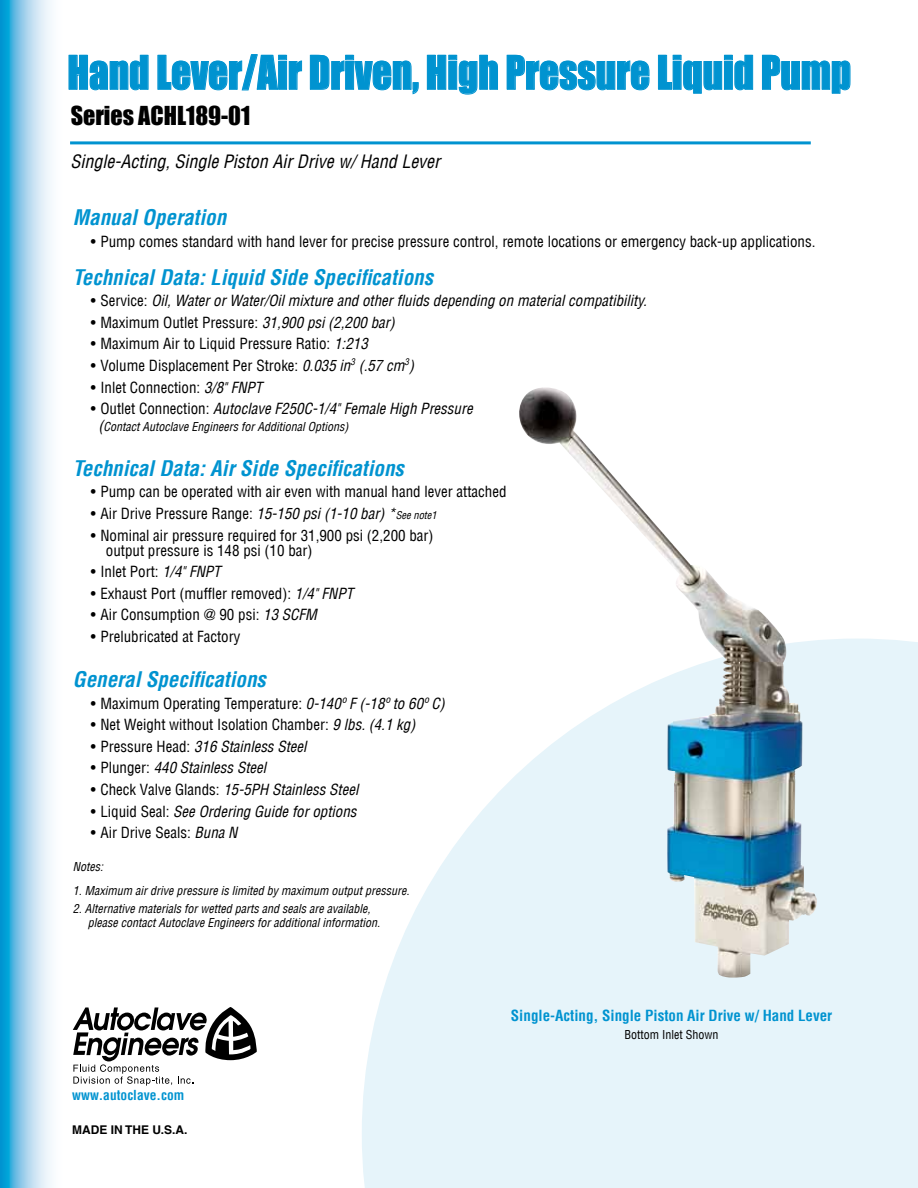
<style>
.page{position:relative;width:918px;height:1188px;background:#fff}
.page>*{position:absolute;margin:0;border:0;box-sizing:border-box;transform-origin:0 0}
.t1{font:42.9px "Impact";color:#0093d0;scale:.91 1}
.t2{font:24px "Impact";color:#000}
.t3{font:italic 700 condensed 21px "Helvetica LT";color:#0093d0}
.t4{font:italic condensed 18px "Helvetica LT";color:#000}
.t5{font:condensed 15px/15px "Helvetica LT";color:#000}
.t6{font:italic condensed 15px "Helvetica LT";color:#000}
.t7{font:700 condensed 15px "Helvetica LT";color:#0093d0}
.t8{font:700 condensed 13.5px "Helvetica LT";color:#0093d0}
.t9{font:italic condensed 12px/13.5px "Helvetica LT";color:#000}
.t10{font:condensed 12px "Helvetica LT";color:#000}
.t11{font:700 12px "Helvetica LT";color:#000}
.s1{font-style:normal}
.s2{font-style:italic}
.s3{font-size:15px}
.s4{font-style:italic;font-size:10.5px}
</style>
<div class="page">
<svg style="left:362px;top:639px;width:556px;height:549px;fill:#e6f4fa"></svg>
<svg style="left:0;top:0;width:52px;height:1188px;background:#8ecdea"></svg>
<svg style="left:73px;top:1007px;width:184px;height:79px"></svg>
<hr style="left:70px;top:141px;width:741px;height:3px;background:#0093d0">
<svg style="left:68px;top:55px;width:81px;height:36px"></svg>
<svg style="left:157px;top:54px;width:145px;height:37px"></svg>
<svg style="left:310px;top:55px;width:109px;height:40px"></svg>
<svg style="left:427px;top:55px;width:71px;height:40px"></svg>
<svg style="left:507px;top:55px;width:143px;height:36px"></svg>
<svg style="left:658px;top:55px;width:95px;height:39px"></svg>
<svg style="left:762px;top:55px;width:89px;height:39px"></svg>
<img style="left:518px;top:393px;width:300px;height:585px">
<h1 class="t1" style="left:68px;top:39px;width:863px">Hand Lever/Air Driven, High Pressure Liquid Pump</h1>
<h2 class="t2" style="left:71px;top:97px;width:181px">Series ACHL189-01</h2>
<p class="t4" style="left:70px;top:150px;width:371px">Single-Acting, Single Piston Air Drive w/ Hand Lever</p>
<h3 class="t3" style="left:73px;top:204px;width:155px">Manual Operation</h3>
<p class="t5" style="left:91px;top:233px;width:726px">• Pump comes standard with hand lever for precise pressure control, remote locations or emergency back-up applications.</p>
<h3 class="t3" style="left:73px;top:264px;width:362px">Technical Data: Liquid Side Specifications</h3>
<p class="t6" style="left:91px;top:291px;width:558px"><span class="s1">• Service:</span> Oil, Water or Water/Oil mixture and other fluids depending on material compatibility.</p>
<p class="t5" style="left:91px;top:315px;width:306px">• Maximum Outlet Pressure: <span class="s2">31,900 psi (2,200 bar)</span></p>
<p class="t5" style="left:91px;top:336px;width:278px">• Maximum Air to Liquid Pressure Ratio: <span class="s2">1:213</span></p>
<p class="t5" style="left:91px;top:358px;width:325px">• Volume Displacement Per Stroke: <span class="s2">0.035 in</span><sup>3</sup> <span class="s2">(.57 cm</span><sup>3</sup><span class="s2">)</span></p>
<p class="t5" style="left:91px;top:380px;width:173px">• Inlet Connection: <span class="s2">3/8" FNPT</span></p>
<p class="t6" style="left:91px;top:399px;width:383px"><span class="s1">• Outlet Connection:</span> Autoclave F250C-1/4" Female High Pressure</p>
<p class="t9" style="left:98px;top:420px;width:251px"><span class="s3">(</span>Contact Autoclave Engineers for Additional Options)</p>
<h3 class="t3" style="left:73px;top:455px;width:332px">Technical Data: Air Side Specifications</h3>
<p class="t5" style="left:91px;top:484px;width:417px">• Pump can be operated with air even with manual hand lever attached</p>
<p class="t5" style="left:91px;top:506px;width:347px">• Air Drive Pressure Range: <span class="s2">15-150 psi (1-10 bar) *</span><span class="s4">See note1</span></p>
<p class="t5" style="left:106px;top:528px;width:329px;text-indent:-15px">• Nominal air pressure required for 31,900 psi (2,200 bar) output pressure is 148 psi (10 bar)</p>
<p class="t5" style="left:91px;top:564px;width:131px">• Inlet Port: <span class="s2">1/4" FNPT</span></p>
<p class="t5" style="left:91px;top:586px;width:264px">• Exhaust Port (muffler removed): <span class="s2">1/4" FNPT</span></p>
<p class="t5" style="left:91px;top:607px;width:228px">• Air Consumption @ 90 psi: <span class="s2">13 SCFM</span></p>
<p class="t5" style="left:91px;top:629px;width:151px">• Prelubricated at Factory</p>
<h3 class="t3" style="left:73px;top:666px;width:195px">General Specifications</h3>
<p class="t5" style="left:91px;top:696px;width:355px">• Maximum Operating Temperature: <span class="s2">0-140º F (-18º to 60º C)</span></p>
<p class="t5" style="left:91px;top:717px;width:326px">• Net Weight without Isolation Chamber: <span class="s2">9 lbs. (4.1 kg)</span></p>
<p class="t6" style="left:91px;top:737px;width:217px"><span class="s1">• Pressure Head:</span> 316 Stainless Steel</p>
<p class="t6" style="left:91px;top:759px;width:177px"><span class="s1">• Plunger:</span> 440 Stainless Steel</p>
<p class="t6" style="left:91px;top:780px;width:269px"><span class="s1">• Check Valve Glands:</span> 15-5PH Stainless Steel</p>
<p class="t6" style="left:91px;top:802px;width:267px"><span class="s1">• Liquid Seal:</span> See Ordering Guide for options</p>
<p class="t5" style="left:91px;top:825px;width:148px">• Air Drive Seals: <span class="s2">Buna N</span></p>
<p class="t9" style="left:73px;top:860px;width:32px">Notes:</p>
<p class="t9" style="left:73px;top:884px;width:338px">1. Maximum air drive pressure is limited by maximum output pressure.</p>
<p class="t9" style="left:88px;top:902px;width:294px;text-indent:-15px">2. Alternative materials for wetted parts and seals are available, please contact Autoclave Engineers for additional information.</p>
<p class="t8" style="left:72px;top:1087px;width:113px">www.autoclave.com</p>
<p class="t11" style="left:72px;top:1123px;width:117px">MADE IN THE U.S.A.</p>
<p class="t7" style="left:511px;top:1006px;width:323px">Single-Acting, Single Piston Air Drive w/ Hand Lever</p>
<p class="t10" style="left:625px;top:1027px;width:96px">Bottom Inlet Shown</p>
</div>
